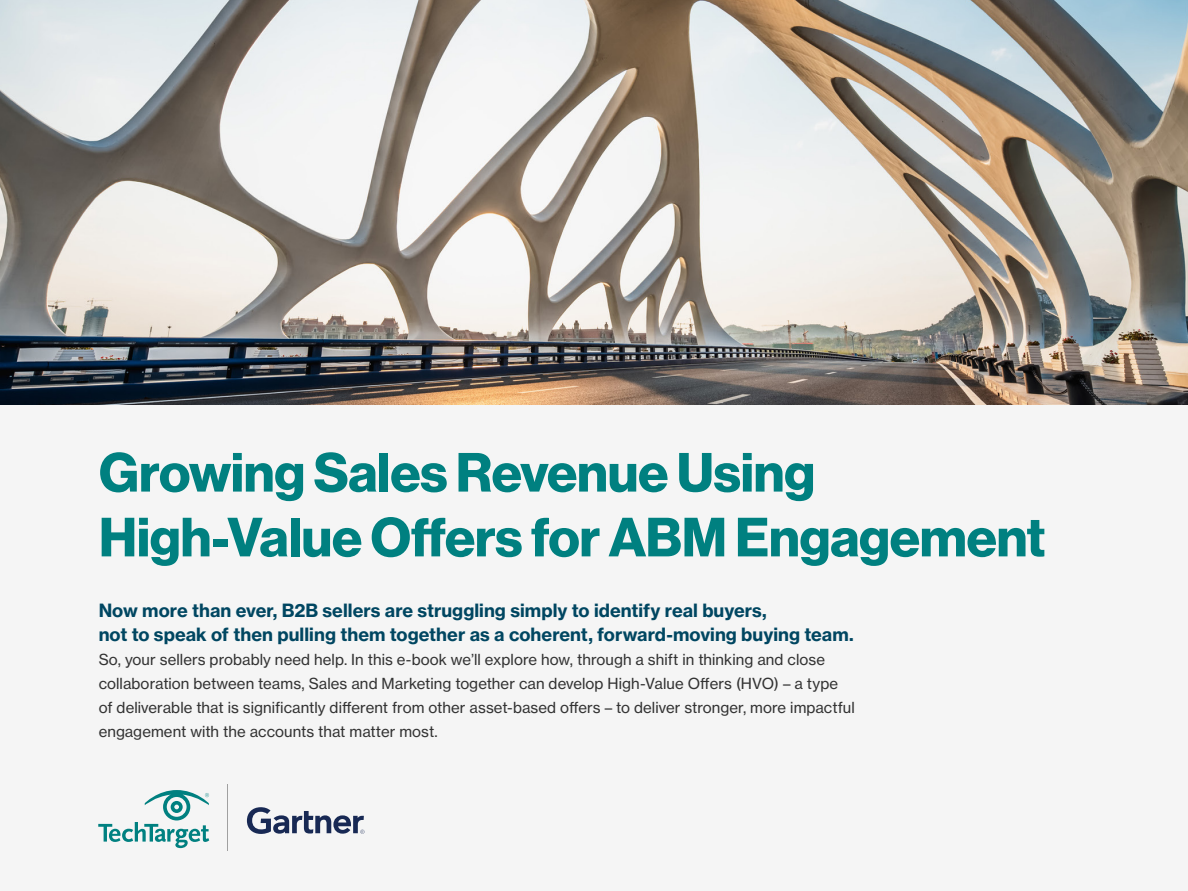
<style>
.page{position:relative;width:1188px;height:891px;background:#fff}
.page>*{position:absolute;margin:0;border:0;box-sizing:border-box;transform-origin:0 0}
.t1{font:54px/64.8px "N Haas Grotesk DS Std 75 Bd";letter-spacing:-.005em;color:#008080}
.t2{font:18px/24px "N Haas Grotesk TX Std 75 Bd";letter-spacing:.005em;color:#004661}
.t3{font:15px/24px "N Haas Grotesk TX Std 55 Rg";letter-spacing:.005em;color:#333}
</style>
<div class="page">
<div style="left:0;top:236px;width:1188px;height:655px;background:#f5f5f5"></div>
<svg style="left:98px;top:790px;width:111px;height:58px"></svg>
<svg style="left:247px;top:807px;width:117px;height:27px"></svg>
<hr style="left:227px;top:785px;width:1px;height:66px;background:#a0a0a0">
<img style="left:0;top:0;width:1188px;height:405px">
<h1 class="t1" style="left:99px;top:441px;width:948px">Growing Sales Revenue Using<br>High-Value Offers for ABM Engagement</h1>
<p class="t2" style="left:99px;top:598px;width:756px">Now more than ever, B2B sellers are struggling simply to identify real buyers,<br>not to speak of then pulling them together as a coherent, forward-moving buying team.</p>
<p class="t3" style="left:99px;top:648px;width:758px">So, your sellers probably need help. In this e-book we’ll explore how, through a shift in thinking and close collaboration between teams, Sales and Marketing together can develop High-Value Offers (HVO) – a type of deliverable that is significantly different from other asset-based offers – to deliver stronger, more impactful engagement with the accounts that matter most.</p>
</div>
